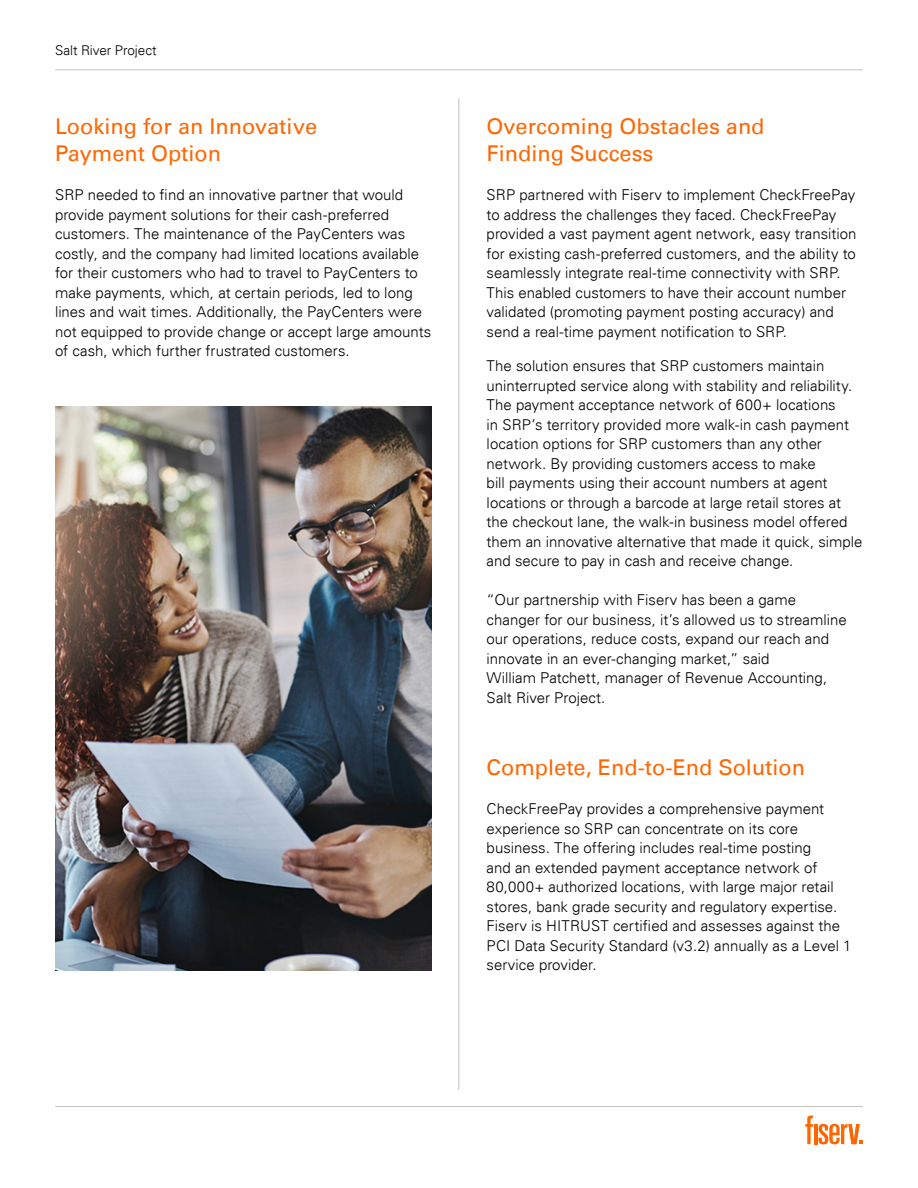
<style>
.page{position:relative;width:918px;height:1188px;background:#fff}
.page>*{position:absolute;margin:0;border:0;box-sizing:border-box;transform-origin:0 0}
.t1{font:21.75px/27px "Univers For Fiserv 55";color:#f60}
.t2{font:300 15px/19.5px "Univers For Fiserv 45";color:#000}
.t3{font:300 13.5px "Univers For Fiserv 45";letter-spacing:-.005em;color:#000}
</style>
<div class="page">
<svg style="left:819px;top:1124px;width:44px;height:20px"></svg>
<hr style="left:814px;top:1124px;width:3px;height:20px;background:#f60">
<svg style="left:805px;top:1116px;width:8px;height:28px"></svg>
<hr style="left:55px;top:1106px;width:808px;height:1px;background:#c2c2c2">
<hr style="left:459px;top:98px;width:1px;height:992px;background:#c2c2c2">
<hr style="left:55px;top:70px;width:808px;height:1px;background:#c2c2c2">
<img style="left:55px;top:406px;width:376px;height:564px">
<p class="t3" style="left:55px;top:42px;width:103px">Salt River Project</p>
<h1 class="t1" style="left:55px;top:113px;width:264px">Looking for an Innovative<br>Payment Option</h1>
<p class="t2" style="left:55px;top:185px;width:378px">SRP needed to find an innovative partner that would provide payment solutions for their cash-preferred customers. The maintenance of the PayCenters was costly, and the company had limited locations available for their customers who had to travel to PayCenters to make payments, which, at certain periods, led to long lines and wait times. Additionally, the PayCenters were not equipped to provide change or accept large amounts of cash, which further frustrated customers.</p>
<h1 class="t1" style="left:487px;top:113px;width:279px">Overcoming Obstacles and<br>Finding Success</h1>
<p class="t2" style="left:487px;top:185px;width:371px">SRP partnered with Fiserv to implement CheckFreePay to address the challenges they faced. CheckFreePay provided a vast payment agent network, easy transition for existing cash-preferred customers, and the ability to seamlessly integrate real-time connectivity with SRP.<br>This enabled customers to have their account number validated (promoting payment posting accuracy) and send a real-time payment notification to SRP.</p>
<p class="t2" style="left:487px;top:356px;width:377px">The solution ensures that SRP customers maintain uninterrupted service along with stability and reliability.<br>The payment acceptance network of 600+ locations<br>in SRP’s territory provided more walk-in cash payment location options for SRP customers than any other network. By providing customers access to make<br>bill payments using their account numbers at agent locations or through a barcode at large retail stores at the checkout lane, the walk-in business model offered them an innovative alternative that made it quick, simple and secure to pay in cash and receive change.</p>
<p class="t2" style="left:487px;top:590px;width:362px">“Our partnership with Fiserv has been a game changer for our business, it’s allowed us to streamline our operations, reduce costs, expand our reach and innovate in an ever-changing market,” said<br>William Patchett, manager of Revenue Accounting, Salt River Project.</p>
<h1 class="t1" style="left:487px;top:754px;width:320px">Complete, End-to-End Solution</h1>
<p class="t2" style="left:487px;top:799px;width:366px">CheckFreePay provides a comprehensive payment experience so SRP can concentrate on its core business. The offering includes real-time posting<br>and an extended payment acceptance network of 80,000+ authorized locations, with large major retail stores, bank grade security and regulatory expertise.<br>Fiserv is HITRUST certified and assesses against the PCI Data Security Standard (v3.2) annually as a Level 1 service provider.</p>
</div>
